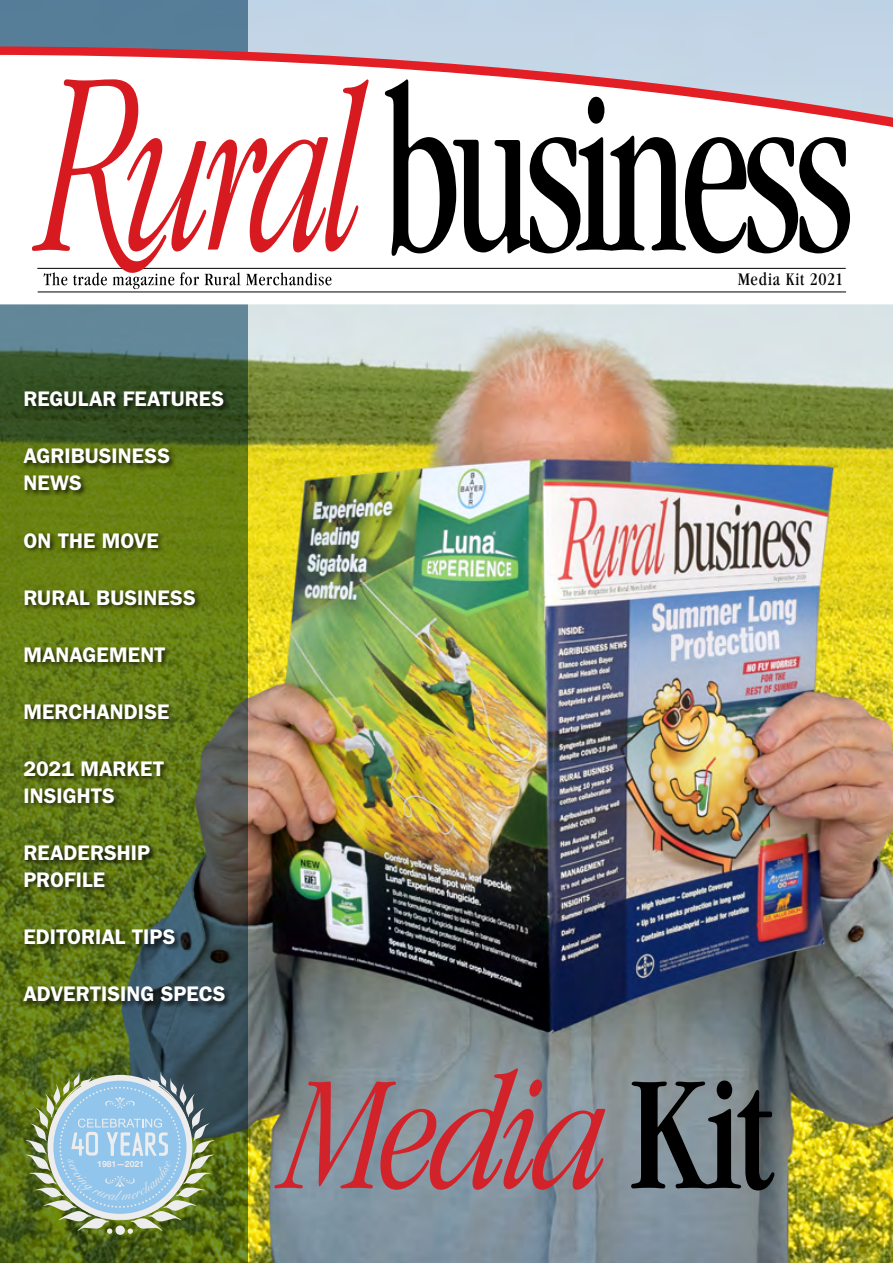
<style>
.page{position:relative;width:893px;height:1263px;background:#fff}
.page>*{position:absolute;margin:0;border:0;box-sizing:border-box;transform-origin:0 0}
.t1{font:italic 300 condensed 168.6px "Garamond";letter-spacing:-.025em;color:#d2232a}
.t2{font:600 21.15px/27.3px "Franklin Gothic";color:#fff}
.t3{font:condensed 18.45px "Garamond";letter-spacing:.035em;color:#000}
.t4{font:18px "Times";letter-spacing:-.025em;color:#000;scale:.85 1}
.t5{font:700 8.55px "Helvetica Neue";color:#ededee}
.s1{font-weight:400;font-style:normal;color:#000}
</style>
<div class="page">
<img style="left:248px;top:0;width:645px;height:1263px">
<svg style="left:0;top:0;width:248px;height:1263px;background:#526d45"></svg>
<svg style="left:0;top:131px;width:893px;height:173px"></svg>
<svg style="left:0;top:46px;width:893px;height:85px;fill:#c7d6e6"></svg>
<svg style="left:385px;top:79px;width:465px;height:177px"></svg>
<hr style="left:37px;top:268px;width:809px;height:1px;background:#000">
<svg style="left:32px;top:79px;width:337px;height:225px"></svg>
<hr style="left:38px;top:292px;width:808px;height:1px;background:#000">
<div style="left:743px;top:270px;width:109px;height:21px;background:#fff"></div>
<div style="left:22px;top:390px;width:208px;height:619px;background:#000;opacity:.7"></div>
<svg style="left:25px;top:1072px;width:190px;height:163px;background:#8eaaa1"></svg>
<p class="t2" style="left:23px;top:385px;width:202px">REGULAR FEATURES</p>
<p class="t2" style="left:23px;top:442px;width:148px">AGRIBUSINESS<br>NEWS</p>
<p class="t2" style="left:23px;top:526px;width:137px">ON THE MOVE</p>
<p class="t2" style="left:23px;top:583px;width:174px">RURAL BUSINESS</p>
<p class="t2" style="left:23px;top:640px;width:144px">MANAGEMENT</p>
<p class="t2" style="left:23px;top:697px;width:147px">MERCHANDISE</p>
<p class="t2" style="left:23px;top:754px;width:142px">2021 MARKET<br>INSIGHTS</p>
<p class="t2" style="left:23px;top:838px;width:128px">READERSHIP<br>PROFILE</p>
<p class="t2" style="left:23px;top:922px;width:154px">EDITORIAL TIPS</p>
<p class="t2" style="left:23px;top:979px;width:204px">ADVERTISING SPECS</p>
<p class="t5" style="left:97px;top:1158px;width:48px">1981—2021</p>
<p class="t3" style="left:738px;top:269px;width:107px">Media Kit 2021</p>
<p class="t4" style="left:751px;top:263px;width:111px">December 2016</p>
<h1 class="t1" style="left:285px;top:1045px;width:489px">Media <span class="s1">Kit</span></h1>
</div>
